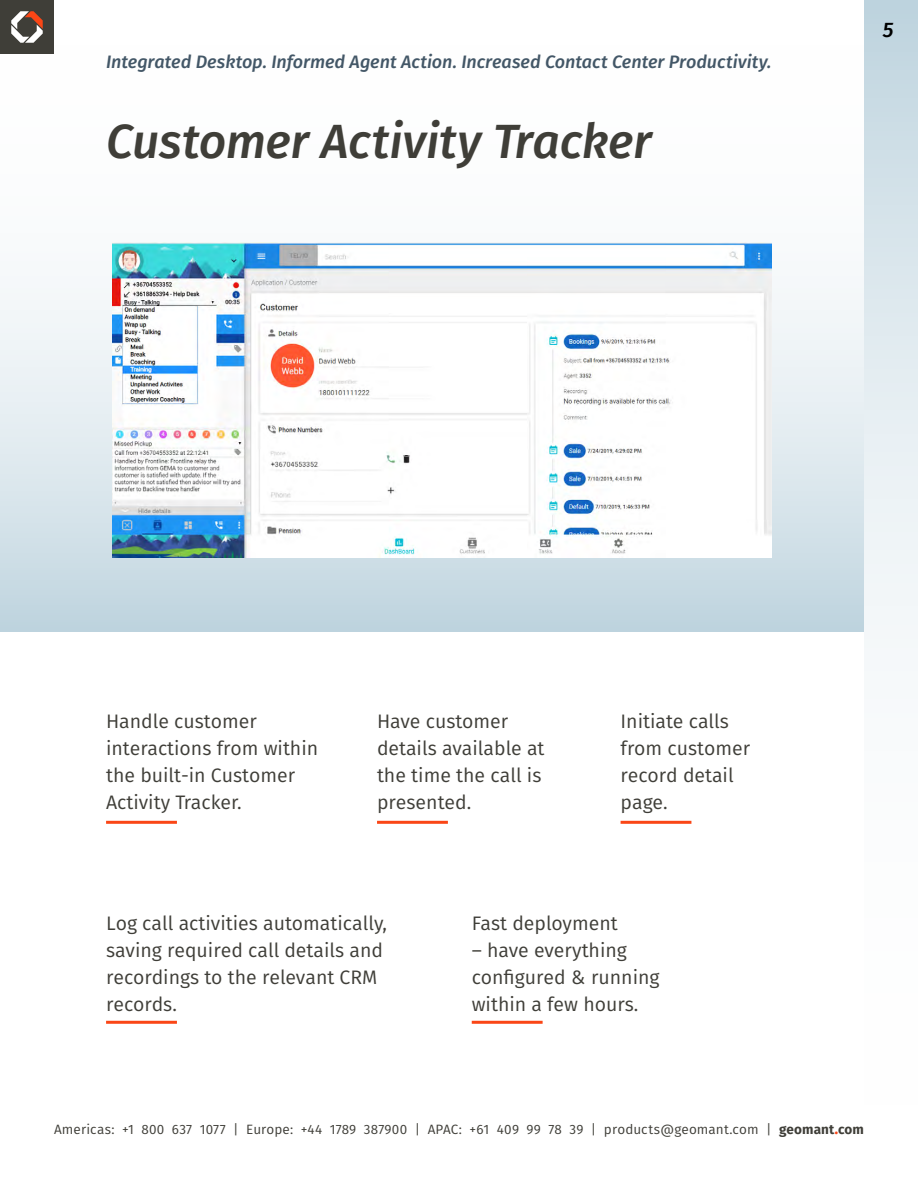
<style>
.page{position:relative;width:918px;height:1188px;background:#fff}
.page>*{position:absolute;margin:0;border:0;box-sizing:border-box;transform-origin:0 0}
.t1{font:italic 500 48px "Fira Sans";letter-spacing:-.005em;color:#3f3e38}
.t2{font:italic 500 21px "Fira Sans";color:#000}
.t3{font:19.5px/27px "Fira Sans";color:#3f3e38}
.t4{font:italic 500 18px "Fira Sans";letter-spacing:-.005em;color:#435767}
.t5{font:13.5px "Fira Sans";letter-spacing:.01em;color:#3f3e38}
.s1{font-weight:700}
.s2{font-weight:800;color:#fa4616}
</style>
<div class="page">
<div style="left:0;top:0;width:864px;height:632px;background:linear-gradient(to bottom,#fff,#cbdce5)"></div>
<hr style="left:106px;top:821px;width:71px;height:3px;background:#fa4616">
<hr style="left:106px;top:1021px;width:71px;height:3px;background:#fa4616">
<hr style="left:472px;top:1021px;width:71px;height:3px;background:#fa4616">
<hr style="left:377px;top:821px;width:71px;height:3px;background:#fa4616">
<hr style="left:621px;top:821px;width:70px;height:3px;background:#fa4616">
<img style="left:113px;top:243px;width:659px;height:314px">
<div style="left:864px;top:0;width:54px;height:1188px;background:linear-gradient(to bottom,#cbdce5,#fff)"></div>
<div style="left:0;top:0;width:54px;height:54px;background:#3f3e38"></div>
<svg style="left:11px;top:11px;width:32px;height:32px"></svg>
<p class="t4" style="left:106px;top:49px;width:667px">Integrated Desktop. Informed Agent Action. Increased Contact Center Productivity.</p>
<h1 class="t1" style="left:106px;top:108px;width:547px">Customer Activity Tracker</h1>
<p class="t2" style="left:883px;top:15px;width:12px">5</p>
<p class="t3" style="left:106px;top:707px;width:214px">Handle customer interactions from within the built-in Customer<br>Activity Tracker.</p>
<p class="t3" style="left:377px;top:708px;width:169px">Have customer details available at the time the call is presented.</p>
<p class="t3" style="left:621px;top:708px;width:131px">Initiate calls from customer record detail page.</p>
<p class="t3" style="left:106px;top:909px;width:283px">Log call activities automatically, saving required call details and recordings to the relevant CRM records.</p>
<p class="t3" style="left:472px;top:909px;width:148px">Fast deployment</p>
<p class="t3" style="left:472px;top:936px;width:189px">– have everything configured &amp; running within a few hours.</p>
<p class="t5" style="left:54px;top:1120px;width:812px">Americas: +1 800 637 1077 | Europe: +44 1789 387900 | APAC: +61 409 99 78 39 | products@geomant.com | <span class="s1">geomant</span><span class="s2">.</span><span class="s1">com</span></p>
</div>
